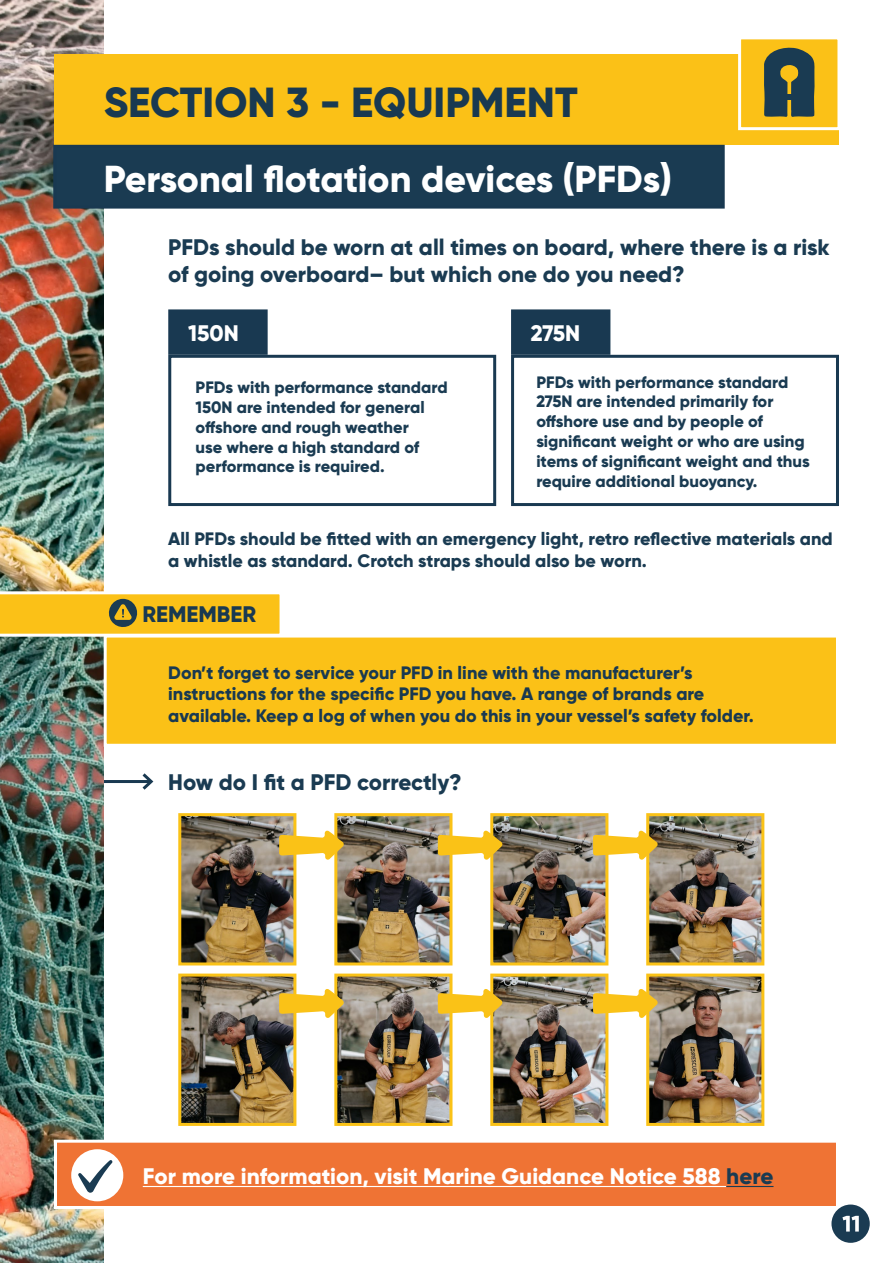
<style>
.page{position:relative;width:893px;height:1263px;background:#fff}
.page>*{position:absolute;margin:0;border:0;box-sizing:border-box;transform-origin:0 0}
.t1{font:800 42px "Gilroy";color:#193951}
.t2{font:800 37.5px "Gilroy";color:#fff}
.t3{font:800 22.5px/27px "Gilroy";color:#1a3b52}
.t4{font:800 22.5px "Gilroy";color:#fff}
.t5{font:800 22.5px "Gilroy";color:#193951}
.t6{font:800 18px/21.6px "Gilroy";color:#193951}
.t7{font:800 18px/21.6px "Gilroy";color:#1a3b52}
.t8{font:800 16.5px/19.8px "Gilroy";color:#1a3b52}
.s1{color:#1a3b52}
</style>
<div class="page">
<hr style="left:42px;top:780px;width:109px;height:3px;background:#193951">
<svg style="left:142px;top:773px;width:12px;height:17px"></svg>
<img style="left:0;top:0;width:104px;height:1263px">
<div style="left:54px;top:54px;width:785px;height:91px;background:#fbc117"></div>
<div style="left:168px;top:309px;width:100px;height:46px;background:#193951;border:3px solid #193951"></div>
<div style="left:511px;top:309px;width:99px;height:46px;background:#193951;border:3px solid #193951"></div>
<div style="left:168px;top:355px;width:328px;height:151px;border:3px solid #193951"></div>
<div style="left:511px;top:355px;width:328px;height:151px;border:3px solid #193951"></div>
<div style="left:53px;top:145px;width:672px;height:64px;background:#1a3b52;border:3px solid #193951"></div>
<div style="left:104px;top:634px;width:735px;height:113px;background:#fbc117;border:3px solid #fff"></div>
<svg style="left:0;top:591px;width:283px;height:46px;background:#f2c53c"></svg>
<img style="left:182px;top:817px;width:110px;height:144px">
<div style="left:178px;top:813px;width:118px;height:152px;border:3px solid #fac217"></div>
<img style="left:182px;top:977px;width:110px;height:145px">
<div style="left:178px;top:973px;width:118px;height:153px;border:3px solid #fac217"></div>
<img style="left:338px;top:817px;width:110px;height:144px">
<div style="left:334px;top:813px;width:118px;height:152px;border:3px solid #fac217"></div>
<img style="left:338px;top:977px;width:110px;height:145px">
<div style="left:334px;top:973px;width:118px;height:153px;border:3px solid #fac217"></div>
<img style="left:494px;top:817px;width:110px;height:144px">
<div style="left:490px;top:813px;width:118px;height:152px;border:3px solid #fac217"></div>
<img style="left:494px;top:977px;width:110px;height:145px">
<div style="left:490px;top:973px;width:118px;height:153px;border:3px solid #fac217"></div>
<img style="left:650px;top:817px;width:110px;height:144px">
<div style="left:646px;top:813px;width:118px;height:152px;border:3px solid #fac217"></div>
<img style="left:650px;top:977px;width:110px;height:145px">
<div style="left:646px;top:973px;width:118px;height:153px;border:3px solid #fac217"></div>
<div style="left:54px;top:1140px;width:785px;height:69px;background:#ef7334;border:3px solid #fff"></div>
<hr style="left:143px;top:1186px;width:583px;height:1px;background:#fff">
<hr style="left:726px;top:1186px;width:47px;height:1px;background:#1a3b52">
<div style="left:71px;top:1149px;width:52px;height:52px;background:#fff;border-radius:50%"></div>
<svg style="left:78px;top:1160px;width:35px;height:33px"></svg>
<svg style="left:279px;top:830px;width:65px;height:30px"></svg>
<svg style="left:279px;top:988px;width:65px;height:30px"></svg>
<svg style="left:438px;top:830px;width:65px;height:30px"></svg>
<svg style="left:438px;top:988px;width:65px;height:30px"></svg>
<svg style="left:593px;top:830px;width:65px;height:30px"></svg>
<svg style="left:593px;top:988px;width:65px;height:30px"></svg>
<div style="left:831px;top:1204px;width:39px;height:39px;background:#1a3b52;border-radius:50%"></div>
<svg style="left:842px;top:1216px;width:17px;height:15px"></svg>
<div style="left:738px;top:36px;width:102px;height:94px;background:#fbc117;border:3px solid #fff"></div>
<svg style="left:764px;top:47px;width:51px;height:70px;background:#445446"></svg>
<div style="left:782px;top:94px;width:19px;height:6px;background:#1a3b52"></div>
<h1 class="t1" style="left:104px;top:76px;width:475px">SECTION 3 - EQUIPMENT</h1>
<h2 class="t2" style="left:104px;top:155px;width:570px">Personal flotation devices (PFDs)</h2>
<h3 class="t3" style="left:168px;top:233px;width:663px">PFDs should be worn at all times on board, where there is a risk of going overboard– but which one do you need?</h3>
<h3 class="t4" style="left:188px;top:319px;width:52px">150N</h3>
<h3 class="t4" style="left:531px;top:319px;width:51px">275N</h3>
<p class="t8" style="left:196px;top:377px;width:254px">PFDs with performance standard<br>150N are intended for general offshore and rough weather<br>use where a high standard of performance is required.</p>
<p class="t8" style="left:536px;top:372px;width:275px">PFDs with performance standard<br>275N are intended primarily for offshore use and by people of significant weight or who are using items of significant weight and thus require additional buoyancy.</p>
<p class="t7" style="left:168px;top:528px;width:666px">All PFDs should be fitted with an emergency light, retro reflective materials and a whistle as standard. Crotch straps should also be worn.</p>
<h3 class="t5" style="left:142px;top:600px;width:115px">REMEMBER</h3>
<p class="t6" style="left:168px;top:661px;width:587px">Don’t forget to service your PFD in line with the manufacturer’s instructions for the specific PFD you have. A range of brands are available. Keep a log of when you do this in your vessel’s safety folder.</p>
<h3 class="t3" style="left:168px;top:768px;width:295px">How do I fit a PFD correctly?</h3>
<h3 class="t4" style="left:143px;top:1162px;width:632px">For more information, visit Marine Guidance Notice 588 <span class="s1">here</span></h3>
</div>
